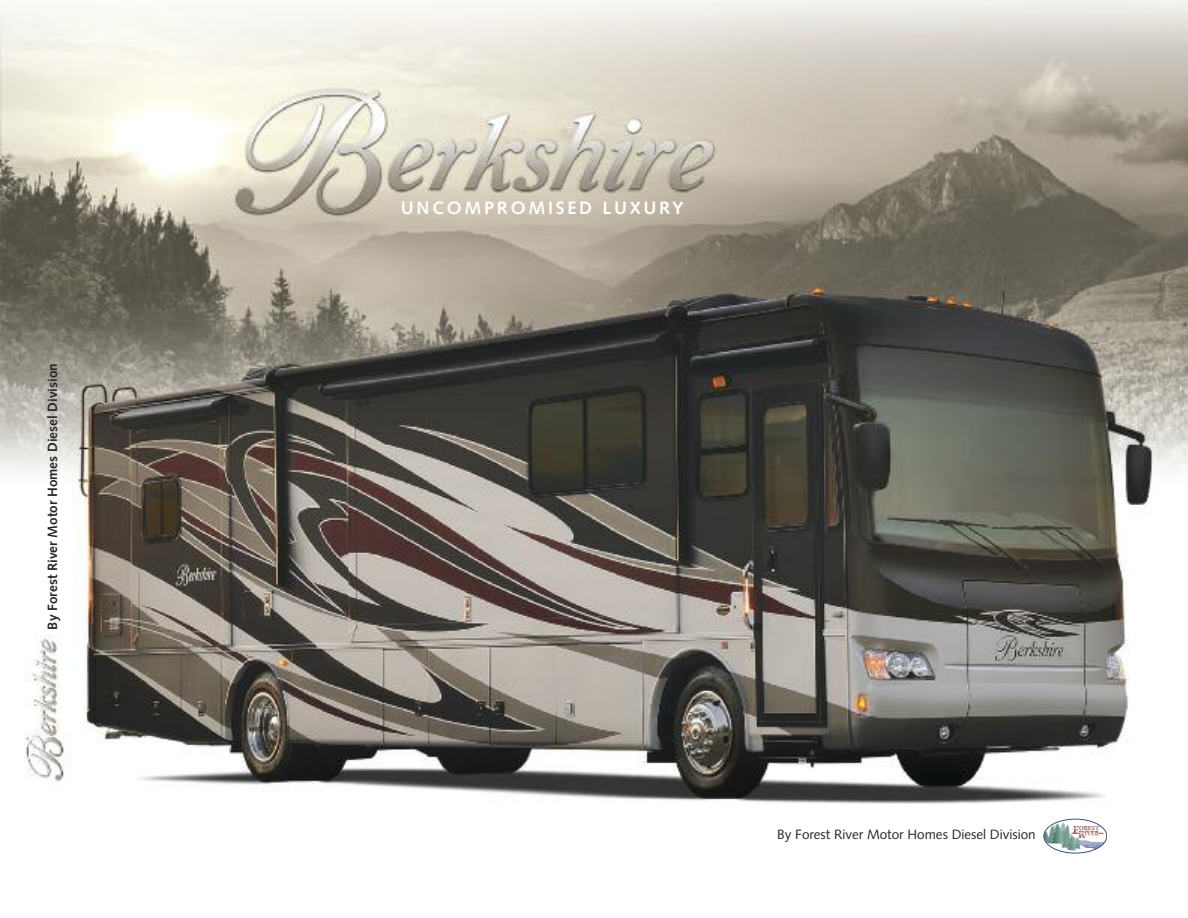
<style>
.page{position:relative;width:1188px;height:918px;background:#fff}
.page>*{position:absolute;margin:0;border:0;box-sizing:border-box;transform-origin:0 0}
.t1{font:700 18px "Syntax";letter-spacing:.15em;color:#fff}
.t2{font:13.5px "Syntax";color:#272627}
.t3{font:700 13.5px "Syntax";color:#272627}
</style>
<div class="page">
<img style="left:0;top:0;width:1188px;height:854px">
<svg style="left:1044px;top:819px;width:63px;height:34px"></svg>
<img style="left:1104px;top:835px;width:1px;height:14px">
<div style="left:1044px;top:819px;width:63px;height:34px;border:1px solid #3c5182;border-radius:50%"></div>
<svg style="left:1044px;top:822px;width:60px;height:27px"></svg>
<img style="left:1069px;top:834px;width:8px;height:17px">
<p class="t3" style="left:47px;top:630px;width:268px;rotate:-90deg">By Forest River Motor Homes Diesel Division</p>
<h1 class="t1" style="left:401px;top:201px;width:284px">UNCOMPROMISED LUXURY</h1>
<p class="t2" style="left:777px;top:829px;width:260px">By Forest River Motor Homes Diesel Division</p>
</div>
